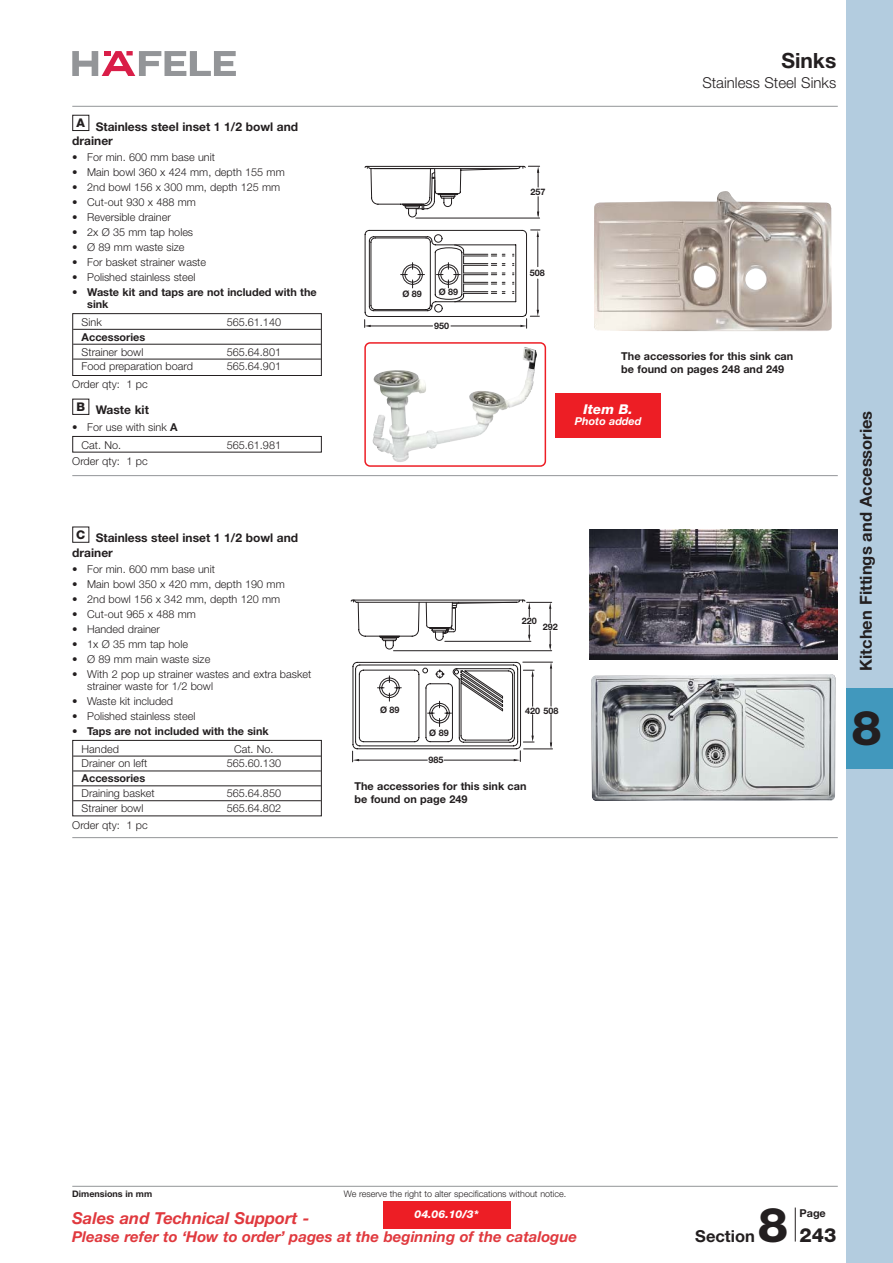
<style>
.page{position:relative;width:893px;height:1263px;background:#fff}
.page>*{position:absolute;margin:0;border:0;box-sizing:border-box;transform-origin:0 0}
.t1{font:800 48px "Helvetica Neue";color:#231f20}
.t2{font:700 21px "Helvetica Neue";color:#231f20}
.t3{font:800 19.5px "Helvetica Neue";color:#231f20}
.t4{font:700 16.5px "Helvetica Neue";color:#231f20}
.t5{font:italic 700 16.5px "Helvetica Neue";color:#e0393e}
.t6{font:italic 700 15px "Helvetica Neue";color:#e0393e}
.t7{font:300 15px "Helvetica Neue";color:#231f20}
.t8{font:italic 800 13.5px "Helvetica Neue";color:#fff}
.t9{font:700 12px/14.4px "Helvetica Neue";color:#231f20}
.t10{font:300 10.8px/18px "Helvetica Neue";color:#231f20}
.t11{font:700 10.8px/13px "Helvetica Neue";color:#231f20}
.t12{font:italic 800 10.8px "Helvetica Neue";color:#fff}
.t13{font:italic 700 10.8px "Helvetica Neue";color:#fff}
.t14{font:300 9px "Helvetica Neue";color:#231f20}
.t15{font:700 9px "Helvetica Neue";color:#231f20}
.s1{font-weight:700}
</style>
<div class="page">
<div style="left:846px;top:0;width:47px;height:1263px;background:#b3ccdf"></div>
<div style="left:846px;top:688px;width:47px;height:81px;background:#4198bd"></div>
<svg style="left:72px;top:51px;width:164px;height:25px"></svg>
<hr style="left:72px;top:106px;width:766px;height:1px;background:#939598">
<hr style="left:795px;top:1208px;width:1px;height:34px;background:#231f20">
<hr style="left:72px;top:1186px;width:766px;height:1px;background:#939598">
<div style="left:72px;top:115px;width:17px;height:16px;border:1px solid #231f20"></div>
<hr style="left:73px;top:329px;width:248px;height:1px;background:#231f20">
<hr style="left:73px;top:344px;width:248px;height:1px;background:#231f20">
<hr style="left:73px;top:359px;width:248px;height:1px;background:#231f20">
<div style="left:72px;top:313px;width:250px;height:63px;border:1px solid #231f20"></div>
<svg style="left:364px;top:166px;width:176px;height:163px"></svg>
<img style="left:594px;top:191px;width:238px;height:140px">
<div style="left:72px;top:399px;width:17px;height:16px;border:1px solid #231f20"></div>
<div style="left:72px;top:436px;width:250px;height:17px;border:1px solid #231f20"></div>
<hr style="left:72px;top:475px;width:766px;height:1px;background:#939598">
<div style="left:72px;top:527px;width:17px;height:16px;border:1px solid #231f20"></div>
<hr style="left:73px;top:756px;width:248px;height:1px;background:#231f20">
<hr style="left:73px;top:771px;width:248px;height:1px;background:#231f20">
<hr style="left:73px;top:785px;width:248px;height:1px;background:#231f20">
<hr style="left:73px;top:800px;width:248px;height:1px;background:#231f20">
<div style="left:72px;top:740px;width:250px;height:76px;border:1px solid #231f20"></div>
<svg style="left:351px;top:600px;width:202px;height:162px"></svg>
<img style="left:591px;top:674px;width:244px;height:127px">
<img style="left:589px;top:530px;width:248px;height:130px">
<hr style="left:72px;top:837px;width:766px;height:1px;background:#939598">
<div style="left:555px;top:394px;width:106px;height:44px;background:#ed1e25"></div>
<svg style="left:364px;top:342px;width:182px;height:125px"></svg>
<div style="left:383px;top:1201px;width:127px;height:28px;background:#ed1e25"></div>
<p class="t9" style="left:72px;top:120px;width:227px;text-indent:4px"><sup>A</sup> Stainless steel inset 1 1/2 bowl and drainer</p>
<p class="t10" style="left:72px;top:149px;width:144px">• For min. 600 mm base unit</p>
<p class="t10" style="left:72px;top:164px;width:214px">• Main bowl 360 x 424 mm, depth 155 mm</p>
<p class="t10" style="left:72px;top:179px;width:210px">• 2nd bowl 156 x 300 mm, depth 125 mm</p>
<p class="t10" style="left:72px;top:194px;width:125px">• Cut-out 930 x 488 mm</p>
<p class="t10" style="left:72px;top:209px;width:100px">• Reversible drainer</p>
<p class="t10" style="left:72px;top:224px;width:122px">• 2x Ø 35 mm tap holes</p>
<p class="t10" style="left:72px;top:239px;width:114px">• Ø 89 mm waste size</p>
<p class="t10" style="left:72px;top:254px;width:135px">• For basket strainer waste</p>
<p class="t10" style="left:72px;top:269px;width:125px">• Polished stainless steel</p>
<p class="t11" style="left:87px;top:287px;width:231px;line-height:11.7px;text-indent:-15px">• Waste kit and taps are not included with the sink</p>
<p class="t10" style="left:82px;top:314px;width:22px">Sink</p>
<p class="t10" style="left:227px;top:314px;width:56px">565.61.140</p>
<p class="t11" style="left:82px;top:331px;width:65px">Accessories</p>
<p class="t10" style="left:82px;top:344px;width:63px">Strainer bowl</p>
<p class="t10" style="left:227px;top:344px;width:56px">565.64.801</p>
<p class="t10" style="left:82px;top:359px;width:113px">Food preparation board</p>
<p class="t10" style="left:227px;top:359px;width:56px">565.64.901</p>
<p class="t10" style="left:72px;top:376px;width:77px">Order qty: 1 pc</p>
<p class="t9" style="left:76px;top:404px;width:74px"><sup>B</sup> Waste kit</p>
<p class="t10" style="left:82px;top:419px;width:97px;text-indent:-9px">• For use with sink <span class="s1">A<br></span>Cat. No.</p>
<p class="t10" style="left:72px;top:453px;width:77px">Order qty: 1 pc</p>
<p class="t10" style="left:227px;top:437px;width:56px">565.61.981</p>
<p class="t9" style="left:72px;top:532px;width:227px;text-indent:4px"><sup>C</sup> Stainless steel inset 1 1/2 bowl and drainer</p>
<p class="t10" style="left:72px;top:561px;width:144px">• For min. 600 mm base unit</p>
<p class="t10" style="left:72px;top:576px;width:214px">• Main bowl 350 x 420 mm, depth 190 mm</p>
<p class="t10" style="left:72px;top:591px;width:210px">• 2nd bowl 156 x 342 mm, depth 120 mm</p>
<p class="t10" style="left:72px;top:606px;width:125px">• Cut-out 965 x 488 mm</p>
<p class="t10" style="left:72px;top:621px;width:89px">• Handed drainer</p>
<p class="t10" style="left:72px;top:636px;width:117px">• 1x Ø 35 mm tap hole</p>
<p class="t10" style="left:72px;top:651px;width:140px">• Ø 89 mm main waste size</p>
<p class="t10" style="left:87px;top:669px;width:226px;line-height:11.7px;text-indent:-15px">• With 2 pop up strainer wastes and extra basket strainer waste for 1/2 bowl</p>
<p class="t10" style="left:72px;top:693px;width:102px">• Waste kit included</p>
<p class="t10" style="left:72px;top:708px;width:125px">• Polished stainless steel</p>
<p class="t11" style="left:72px;top:725px;width:198px">• Taps are not included with the sink</p>
<p class="t10" style="left:82px;top:741px;width:39px">Handed</p>
<p class="t10" style="left:234px;top:741px;width:41px">Cat. No.</p>
<p class="t10" style="left:82px;top:756px;width:67px">Drainer on left</p>
<p class="t10" style="left:227px;top:756px;width:56px">565.60.130</p>
<p class="t11" style="left:82px;top:773px;width:65px">Accessories</p>
<p class="t10" style="left:82px;top:785px;width:74px">Draining basket</p>
<p class="t10" style="left:227px;top:785px;width:56px">565.64.850</p>
<p class="t10" style="left:82px;top:800px;width:63px">Strainer bowl</p>
<p class="t10" style="left:227px;top:800px;width:56px">565.64.802</p>
<p class="t10" style="left:72px;top:817px;width:77px">Order qty: 1 pc</p>
<h2 class="t2" style="left:781px;top:53px;width:56px">Sinks</h2>
<h3 class="t7" style="left:702px;top:78px;width:135px">Stainless Steel Sinks</h3>
<p class="t15" style="left:402px;top:291px;width:21px">Ø 89</p>
<p class="t15" style="left:439px;top:289px;width:21px">Ø 89</p>
<p class="t15" style="left:434px;top:323px;width:17px">950</p>
<p class="t15" style="left:531px;top:188px;width:17px">257</p>
<p class="t15" style="left:530px;top:270px;width:17px">508</p>
<p class="t11" style="left:621px;top:351px;width:174px">The accessories for this sink can be found on pages 248 and 249</p>
<p class="t8" style="left:584px;top:405px;width:51px">Item B.</p>
<p class="t13" style="left:575px;top:417px;width:68px">Photo added</p>
<p class="t15" style="left:380px;top:707px;width:21px">Ø 89</p>
<p class="t15" style="left:429px;top:730px;width:21px">Ø 89</p>
<p class="t15" style="left:428px;top:757px;width:17px">985</p>
<p class="t15" style="left:522px;top:618px;width:17px">220</p>
<p class="t15" style="left:543px;top:623px;width:17px">292</p>
<p class="t15" style="left:525px;top:707px;width:35px">420 508</p>
<p class="t11" style="left:354px;top:781px;width:174px">The accessories for this sink can be found on page 249</p>
<h3 class="t4" style="left:860px;top:671px;width:262px;rotate:-90deg">Kitchen Fittings and Accessories</h3>
<h1 class="t1" style="left:851px;top:710px;width:32px">8</h1>
<p class="t15" style="left:72px;top:1191px;width:81px">Dimensions in mm</p>
<p class="t14" style="left:344px;top:1191px;width:224px">We reserve the right to alter specifications without notice.</p>
<p class="t12" style="left:414px;top:1210px;width:66px">04.06.10/3*</p>
<h3 class="t5" style="left:72px;top:1212px;width:239px">Sales and Technical Support -</h3>
<h3 class="t6" style="left:72px;top:1231px;width:506px">Please refer to ‘How to order’ pages at the beginning of the catalogue</h3>
<h1 class="t1" style="left:758px;top:1208px;width:32px">8</h1>
<h3 class="t4" style="left:695px;top:1230px;width:61px">Section</h3>
<p class="t11" style="left:799px;top:1208px;width:28px">Page</p>
<h3 class="t3" style="left:799px;top:1228px;width:38px">243</h3>
</div>
